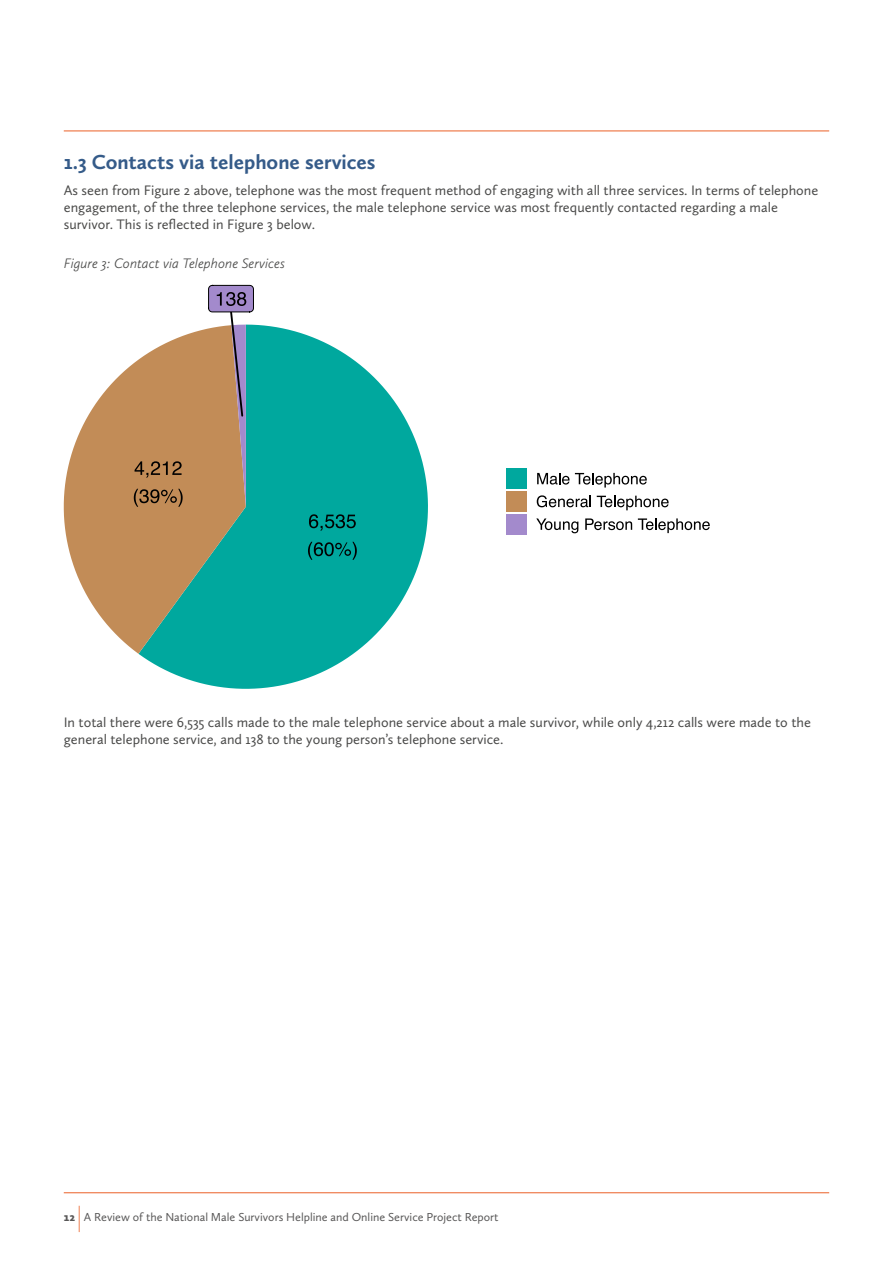
<style>
.page{position:relative;width:893px;height:1263px;background:#fff}
.page>*{position:absolute;margin:0;border:0;box-sizing:border-box;transform-origin:0 0}
.t1{font:300 27px "Calluna Sans";color:#eb6027;scale:.5 1}
.t2{font:700 21px "Calluna Sans";color:#355b89}
.t3{font:14.25px/17.2px "Calluna Sans";color:#4a4a49}
.t4{font:italic 300 14.25px "Calluna Sans";color:#4a4a49}
.t5{font:12px "Calluna Sans";color:#585757}
.t6{font:900 12px "Calluna Sans";color:#585757}
</style>
<div class="page">
<hr style="left:64px;top:1192px;width:765px;height:1px;background:#eb6027">
<hr style="left:64px;top:131px;width:765px;height:1px;background:#eb6027">
<svg style="left:139px;top:325px;width:289px;height:364px;fill:#00a89e"></svg>
<svg style="left:64px;top:325px;width:182px;height:329px;fill:#c28c57"></svg>
<svg style="left:309px;top:514px;width:47px;height:17px"></svg>
<svg style="left:308px;top:542px;width:49px;height:18px"></svg>
<svg style="left:135px;top:461px;width:47px;height:17px"></svg>
<svg style="left:134px;top:489px;width:49px;height:18px"></svg>
<svg style="left:189px;top:284px;width:65px;height:223px;background:#aa967e"></svg>
<div style="left:506px;top:468px;width:21px;height:21px;background:#00a89e"></div>
<div style="left:506px;top:491px;width:21px;height:21px;background:#c28c57"></div>
<div style="left:506px;top:514px;width:21px;height:21px;background:#a38acc"></div>
<svg style="left:537px;top:473px;width:32px;height:12px"></svg>
<svg style="left:575px;top:473px;width:72px;height:15px"></svg>
<svg style="left:537px;top:495px;width:54px;height:12px"></svg>
<svg style="left:597px;top:496px;width:72px;height:14px"></svg>
<svg style="left:536px;top:518px;width:42px;height:15px"></svg>
<svg style="left:585px;top:518px;width:47px;height:12px"></svg>
<svg style="left:638px;top:518px;width:72px;height:15px"></svg>
<h2 class="t2" style="left:64px;top:149px;width:313px">1.3 Contacts via telephone services</h2>
<p class="t3" style="left:64px;top:181px;width:756px">As seen from Figure 2 above, telephone was the most frequent method of engaging with all three services. In terms of telephone engagement, of the three telephone services, the male telephone service was most frequently contacted regarding a male survivor. This is reflected in Figure 3 below.</p>
<p class="t4" style="left:64px;top:254px;width:223px">Figure 3: Contact via Telephone Services</p>
<p class="t3" style="left:64px;top:713px;width:749px">In total there were 6,535 calls made to the male telephone service about a male survivor, while only 4,212 calls were made to the general telephone service, and 138 to the young person’s telephone service.</p>
<p class="t6" style="left:64px;top:1210px;width:13px">12</p>
<h1 class="t1" style="left:78px;top:1201px;width:8px">|</h1>
<p class="t5" style="left:84px;top:1210px;width:416px">A Review of the National Male Survivors Helpline and Online Service Project Report</p>
</div>
